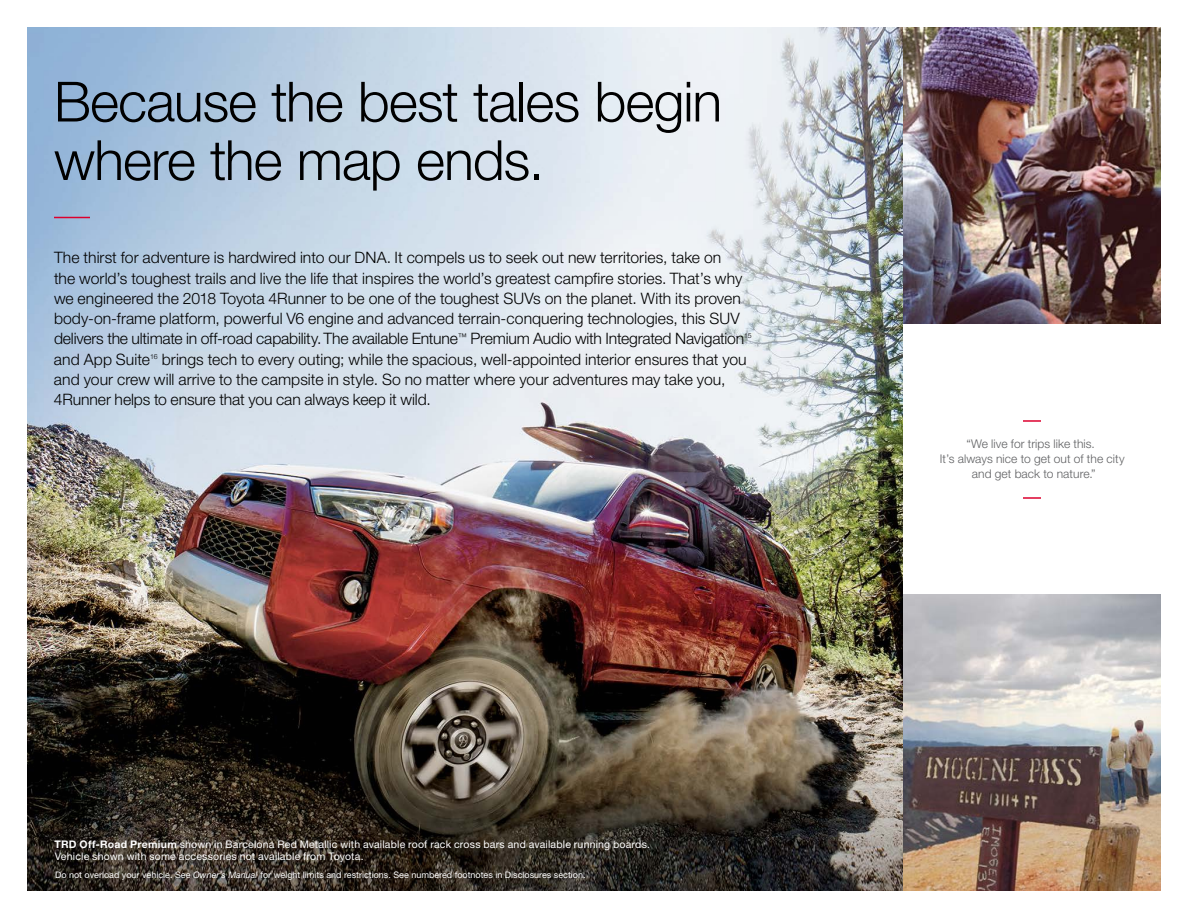
<style>
.page{position:relative;width:1188px;height:918px;background:#fff}
.page>*{position:absolute;margin:0;border:0;box-sizing:border-box;transform-origin:0 0}
.t1{font:300 55.5px/58.5px "Helvetica Neue LT Std";letter-spacing:-.02em;color:#000}
.t2{font:300 15.75px/20.2px "Helvetica Neue LT Std";color:#000}
.t3{font:300 12px/15px "Helvetica Neue LT Std";letter-spacing:.005em;color:#5f6062;text-align:center}
.t4{font:10.5px/12px "Helvetica Neue LT Std";letter-spacing:.015em;color:#fff}
.t5{font:9px "Helvetica Neue LT Std";color:#fff}
.t6{font:300 7.05px "Helvetica Neue LT Std";color:#000}
.s1{font-weight:700}
.s2{font-style:italic}
</style>
<div class="page">
<img style="left:27px;top:27px;width:876px;height:864px">
<img style="left:903px;top:27px;width:258px;height:297px">
<img style="left:903px;top:594px;width:258px;height:297px">
<svg style="left:1023px;top:420px;width:18px;height:2px"></svg>
<svg style="left:1023px;top:497px;width:18px;height:2px"></svg>
<hr style="left:54px;top:217px;width:36px;height:1px;background:#dc002e">
<h1 class="t1" style="left:54px;top:71px;width:670px">Because the best tales begin where the map ends.</h1>
<p class="t2" style="left:54px;top:247px;width:692px">The thirst for adventure is hardwired into our DNA. It compels us to seek out new territories, take on the world’s toughest trails and live the life that inspires the world’s greatest campfire stories. That’s why we engineered the 2018 Toyota 4Runner to be one of the toughest SUVs on the planet. With its proven body-on-frame platform, powerful V6 engine and advanced terrain-conquering technologies, this SUV delivers the ultimate in off-road capability. The available Entune<sup>™</sup> Premium Audio with Integrated Navigation</p>
<p class="t6" style="left:744px;top:331px;width:9px">15</p>
<p class="t2" style="left:54px;top:348px;width:97px">and App Suite</p>
<p class="t6" style="left:150px;top:352px;width:9px">16</p>
<p class="t2" style="left:54px;top:348px;width:694px;text-indent:108px">brings tech to every outing; while the spacious, well-appointed interior ensures that you and your crew will arrive to the campsite in style. So no matter where your adventures may take you,<br>4Runner helps to ensure that you can always keep it wild.</p>
<p class="t4" style="left:54px;top:838px;width:597px"><span class="s1">TRD Off-Road Premium</span> shown in Barcelona Red Metallic with available roof rack cross bars and available running boards.<br>Vehicle shown with some accessories not available from Toyota.</p>
<p class="t5" style="left:55px;top:869px;width:532px">Do not overload your vehicle. See <span class="s2">Owner’s Manual</span> for weight limits and restrictions. See numbered footnotes in Disclosures section.</p>
<p class="t3" style="left:940px;top:436px;width:186px">“We live for trips like this.<br>It’s always nice to get out of the city and get back to nature.”</p>
</div>
